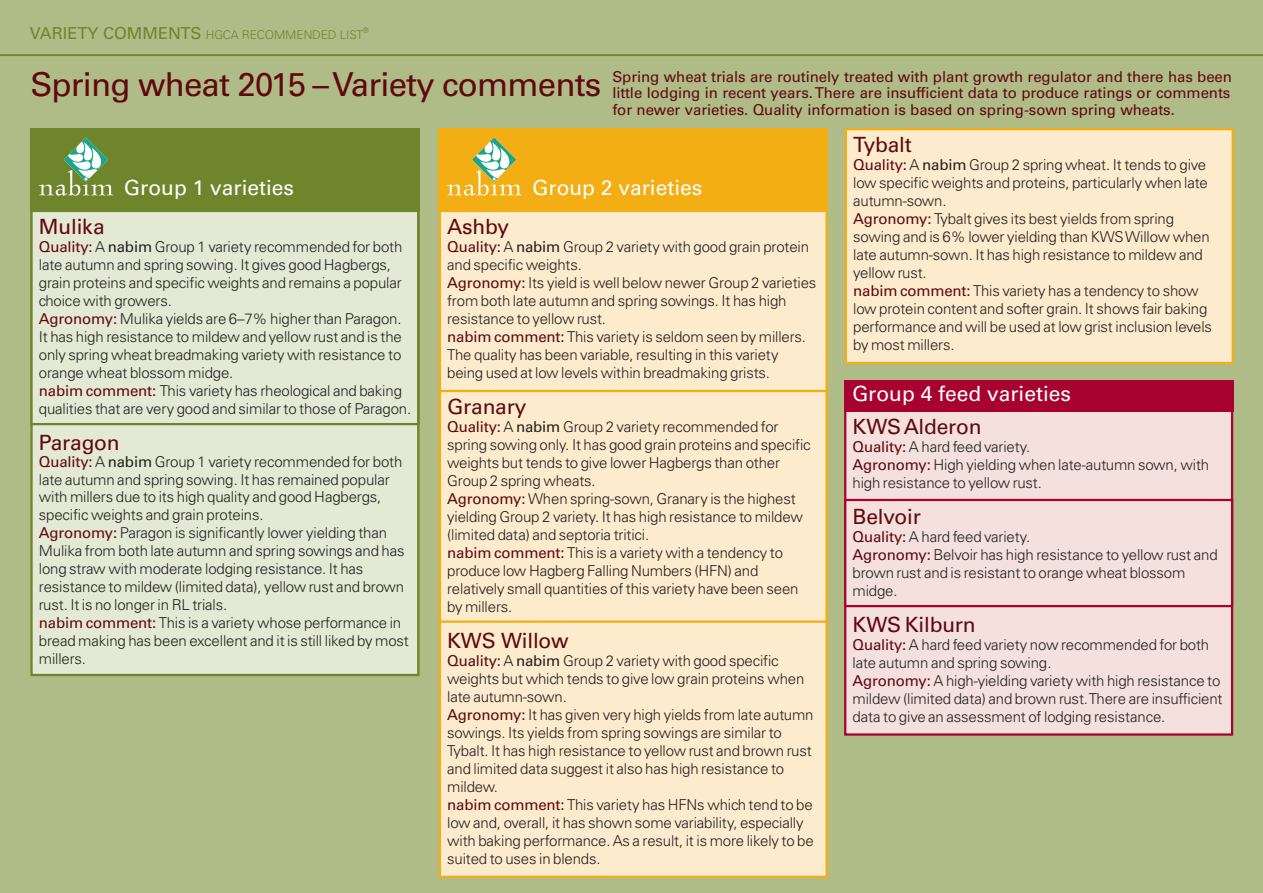
<style>
.page{position:relative;width:1263px;height:893px;background:#afbc88}
.page>*{position:absolute;margin:0;border:0;box-sizing:border-box;transform-origin:0 0}
.t1{font:33px "Univers";letter-spacing:-.025em;color:#60080e}
.t2{font:21px "Univers";letter-spacing:-.01em;color:#60080e}
.t3{font:21px "Univers";color:#fff}
.t4{font:300 15px/18px "Univers";letter-spacing:-.01em;color:#231f20}
.t5{font:15px/16.5px "Univers";letter-spacing:-.005em;color:#60080e;text-align:justify}
.t6{font:300 12px "Univers";letter-spacing:-.01em;color:#6f852c}
.t7{font:300 7.5px "Univers";color:#6f852c}
.s1{font-weight:400;font-size:16.5px}
.s2{font-weight:400;color:#60080e}
.s3{font-weight:400}
</style>
<div class="page">
<hr style="left:0;top:55px;width:1263px;height:1px;background:#6f852c">
<div style="left:30px;top:128px;width:389px;height:82px;background:#6f852c"></div>
<div style="left:33px;top:212px;width:384px;height:462px;background:#e4e9d5"></div>
<div style="left:30px;top:210px;width:389px;height:215px;border:2px solid #6f852c"></div>
<div style="left:441px;top:212px;width:384px;height:664px;background:#fceccd"></div>
<div style="left:439px;top:390px;width:389px;height:233px;border:2px solid #f3ae14"></div>
<svg style="left:39px;top:138px;width:74px;height:58px"></svg>
<div style="left:439px;top:128px;width:389px;height:82px;background:#f3ae14"></div>
<svg style="left:447px;top:138px;width:74px;height:58px"></svg>
<div style="left:847px;top:130px;width:384px;height:232px;background:#fceccd"></div>
<div style="left:845px;top:128px;width:389px;height:236px;border:2px solid #f3ae14"></div>
<div style="left:844px;top:380px;width:389px;height:32px;background:#a80330"></div>
<div style="left:846px;top:412px;width:385px;height:321px;background:#f4e0dd"></div>
<div style="left:844px;top:409px;width:389px;height:327px;border:2px solid #a80330"></div>
<div style="left:844px;top:499px;width:389px;height:108px;border:2px solid #a80330"></div>
<p class="t6" style="left:30px;top:30px;width:335px"><span class="s1">VARIETY COMMENTS</span> HGCA RECOMMENDED LIST</p>
<p class="t7" style="left:363px;top:28px;width:7px">®</p>
<h1 class="t1" style="left:30px;top:72px;width:572px">Spring wheat 2015 –Variety comments</h1>
<p class="t5" style="left:612px;top:69px;width:621px">Spring wheat trials are routinely treated with plant growth regulator and there has been little lodging in recent years. There are insufficient data to produce ratings or comments for newer varieties. Quality information is based on spring-sown spring wheats.</p>
<h2 class="t3" style="left:124px;top:180px;width:172px">Group 1 varieties</h2>
<h2 class="t2" style="left:39px;top:219px;width:67px">Mulika</h2>
<p class="t4" style="left:39px;top:239px;width:374px"><span class="s2">Quality:</span> A <span class="s3">nabim</span> Group 1 variety recommended for both late autumn and spring sowing. It gives good Hagbergs, grain proteins and specific weights and remains a popular choice with growers.<br><span class="s2">Agronomy:</span> Mulika yields are 6 –7% higher than Paragon.<br>It has high resistance to mildew and yellow rust and is the only spring wheat breadmaking variety with resistance to orange wheat blossom midge.<br><span class="s2">nabim comment:</span> This variety has rheological and baking qualities that are very good and similar to those of Paragon.</p>
<h2 class="t2" style="left:39px;top:434px;width:82px">Paragon</h2>
<p class="t4" style="left:39px;top:454px;width:372px"><span class="s2">Quality:</span> A <span class="s3">nabim</span> Group 1 variety recommended for both late autumn and spring sowing. It has remained popular with millers due to its high quality and good Hagbergs, specific weights and grain proteins.<br><span class="s2">Agronomy:</span> Paragon is significantly lower yielding than Mulika from both late autumn and spring sowings and has long straw with moderate lodging resistance. It has resistance to mildew (limited data), yellow rust and brown rust. It is no longer in RL trials.<br><span class="s2">nabim comment:</span> This is a variety whose performance in bread making has been excellent and it is still liked by most millers.</p>
<h2 class="t3" style="left:532px;top:180px;width:172px">Group 2 varieties</h2>
<h2 class="t2" style="left:447px;top:219px;width:64px">Ashby</h2>
<p class="t4" style="left:447px;top:239px;width:371px"><span class="s2">Quality:</span> A <span class="s3">nabim</span> Group 2 variety with good grain protein and specific weights.<br><span class="s2">Agronomy:</span> Its yield is well below newer Group 2 varieties from both late autumn and spring sowings. It has high resistance to yellow rust.<br><span class="s2">nabim comment:</span> This variety is seldom seen by millers.<br>The quality has been variable, resulting in this variety being used at low levels within breadmaking grists.</p>
<h2 class="t2" style="left:447px;top:399px;width:81px">Granary</h2>
<p class="t4" style="left:447px;top:419px;width:365px"><span class="s2">Quality:</span> A <span class="s3">nabim</span> Group 2 variety recommended for spring sowing only. It has good grain proteins and specific weights but tends to give lower Hagbergs than other Group 2 spring wheats.<br><span class="s2">Agronomy:</span> When spring-sown, Granary is the highest yielding Group 2 variety. It has high resistance to mildew (limited data) and septoria tritici.<br><span class="s2">nabim comment:</span> This is a variety with a tendency to produce low Hagberg Falling Numbers (HFN) and relatively small quantities of this variety have been seen by millers.</p>
<h2 class="t2" style="left:447px;top:633px;width:123px">KWS Willow</h2>
<p class="t4" style="left:447px;top:653px;width:368px"><span class="s2">Quality:</span> A <span class="s3">nabim</span> Group 2 variety with good specific weights but which tends to give low grain proteins when late autumn-sown.<br><span class="s2">Agronomy:</span> It has given very high yields from late autumn sowings. Its yields from spring sowings are similar to Tybalt. It has high resistance to yellow rust and brown rust and limited data suggest it also has high resistance to mildew.<br><span class="s2">nabim comment:</span> This variety has HFNs which tend to be low and, overall, it has shown some variability, especially with baking performance. As a result, it is more likely to be suited to uses in blends.</p>
<h2 class="t2" style="left:853px;top:137px;width:60px">Tybalt</h2>
<p class="t4" style="left:853px;top:157px;width:360px"><span class="s2">Quality:</span> A <span class="s3">nabim</span> Group 2 spring wheat. It tends to give low specific weights and proteins, particularly when late autumn-sown.<br><span class="s2">Agronomy:</span> Tybalt gives its best yields from spring sowing and is 6% lower yielding than KWS Willow when late autumn-sown. It has high resistance to mildew and yellow rust.<br><span class="s2">nabim comment:</span> This variety has a tendency to show low protein content and softer grain. It shows fair baking performance and will be used at low grist inclusion levels by most millers.</p>
<h2 class="t3" style="left:852px;top:386px;width:221px">Group 4 feed varieties</h2>
<h2 class="t2" style="left:852px;top:418px;width:131px">KWS Alderon</h2>
<p class="t4" style="left:852px;top:439px;width:358px"><span class="s2">Quality:</span> A hard feed variety.<br><span class="s2">Agronomy:</span> High yielding when late-autumn sown, with high resistance to yellow rust.</p>
<h2 class="t2" style="left:852px;top:508px;width:70px">Belvoir</h2>
<p class="t4" style="left:852px;top:529px;width:367px"><span class="s2">Quality:</span> A hard feed variety.<br><span class="s2">Agronomy:</span> Belvoir has high resistance to yellow rust and brown rust and is resistant to orange wheat blossom midge.</p>
<h2 class="t2" style="left:852px;top:616px;width:125px">KWS Kilburn</h2>
<p class="t4" style="left:852px;top:637px;width:372px"><span class="s2">Quality:</span> A hard feed variety now recommended for both late autumn and spring sowing.<br><span class="s2">Agronomy:</span> A high-yielding variety with high resistance to mildew (limited data) and brown rust. There are insufficient data to give an assessment of lodging resistance.</p>
</div>
